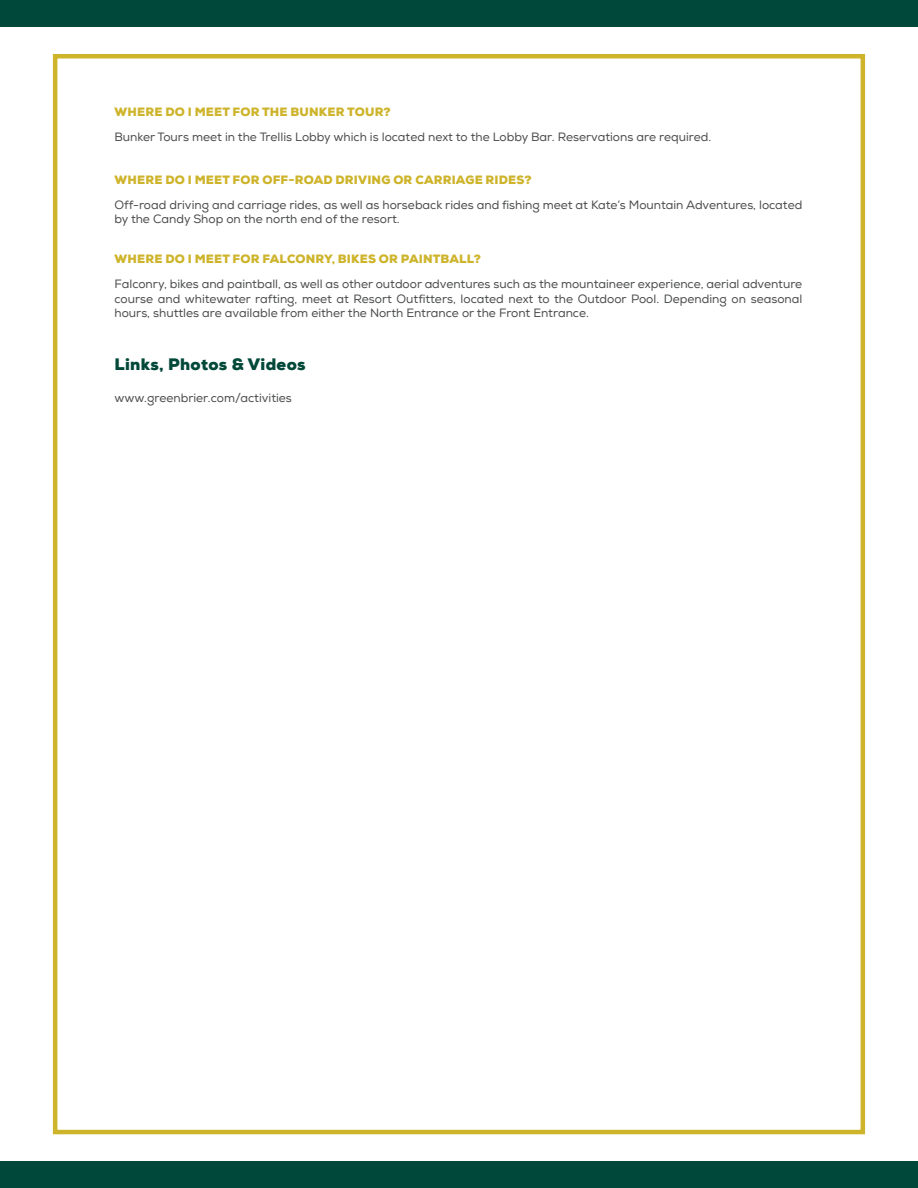
<style>
.page{position:relative;width:918px;height:1188px;background:#fff}
.page>*{position:absolute;margin:0;border:0;box-sizing:border-box;transform-origin:0 0}
.t1{font:900 16.5px "Nexa";letter-spacing:.02em;color:#004839}
.t2{font:12px/14.2px "Nexa";color:#4b4c4d}
.t3{font:900 12px "Nexa";letter-spacing:.015em;color:#ceb42b}
</style>
<div class="page">
<div style="left:53px;top:54px;width:812px;height:1080px;border:4px solid #ceb42b"></div>
<div style="left:0;top:1161px;width:918px;height:27px;background:#004839"></div>
<div style="left:0;top:0;width:918px;height:27px;background:#004839"></div>
<p class="t3" style="left:115px;top:104px;width:278px">WHERE DO I MEET FOR THE BUNKER TOUR?</p>
<p class="t2" style="left:114px;top:130px;width:598px">Bunker Tours meet in the Trellis Lobby which is located next to the Lobby Bar. Reservations are required.</p>
<p class="t3" style="left:115px;top:172px;width:419px">WHERE DO I MEET FOR OFF-ROAD DRIVING OR CARRIAGE RIDES?</p>
<p class="t2" style="left:114px;top:198px;width:689px">Off-road driving and carriage rides, as well as horseback rides and fishing meet at Kate’s Mountain Adventures, located by the Candy Shop on the north end of the resort.</p>
<p class="t3" style="left:115px;top:251px;width:368px">WHERE DO I MEET FOR FALCONRY, BIKES OR PAINTBALL?</p>
<p class="t2" style="left:114px;top:277px;width:689px;text-align:justify">Falconry, bikes and paintball, as well as other outdoor adventures such as the mountaineer experience, aerial adventure course and whitewater rafting, meet at Resort Outfitters, located next to the Outdoor Pool. Depending on seasonal hours, shuttles are available from either the North Entrance or the Front Entrance.</p>
<h1 class="t1" style="left:114px;top:354px;width:193px">Links, Photos &amp; Videos</h1>
<p class="t2" style="left:114px;top:391px;width:179px">www.greenbrier.com/activities</p>
</div>
